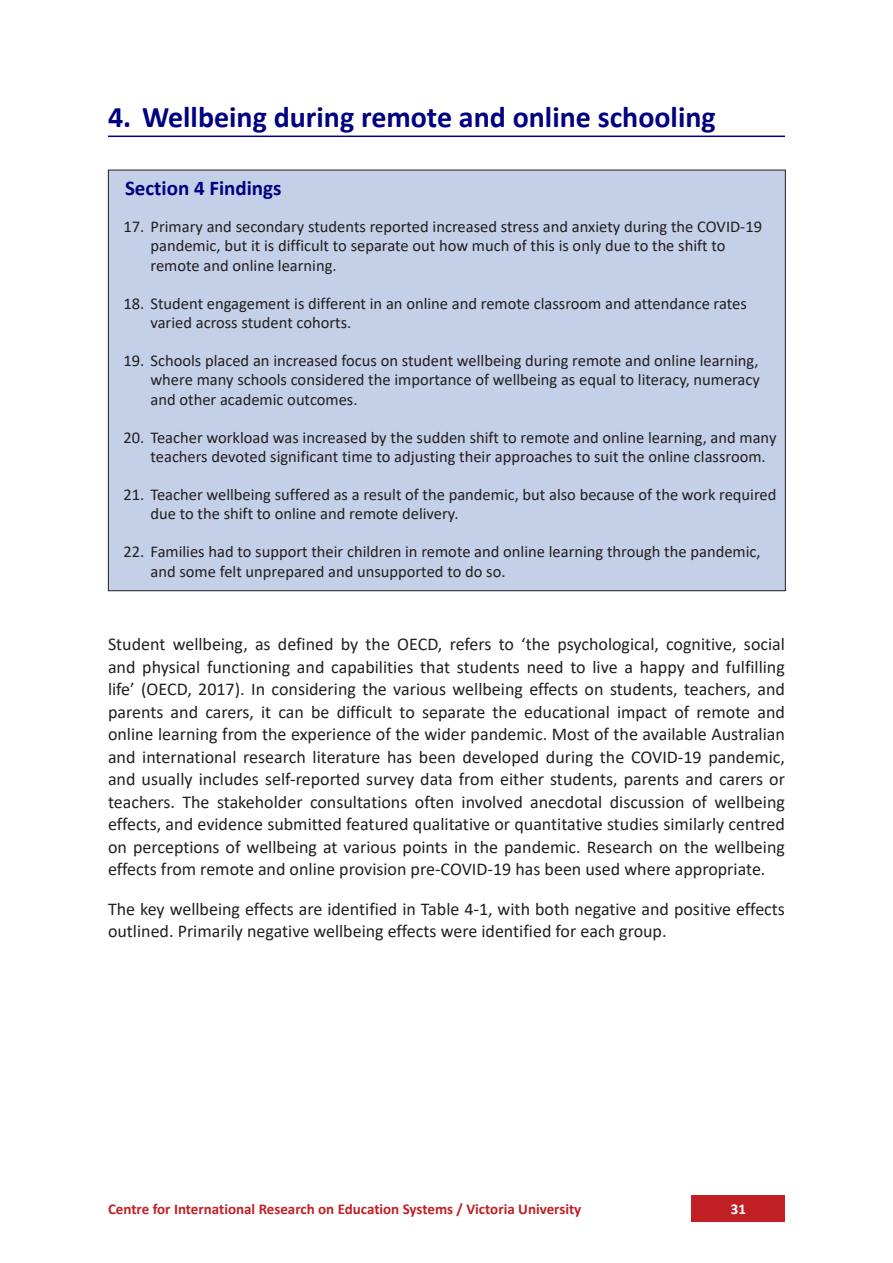
<style>
.page{position:relative;width:893px;height:1263px;background:#fff}
.page>*{position:absolute;margin:0;border:0;box-sizing:border-box;transform-origin:0 0}
.t1{font:700 30px "Calibri";color:#000080}
.Heading_2_14pt{font:700 21px "Calibri";color:#000080}
.Body{font:18px/22.5px "Calibri";color:#231f20;text-align:justify}
.t2{font:16.5px/19.8px "Calibri";color:#231f20}
.t3{font:700 15px "Calibri";color:#c12025}
.t4{font:700 15px "Calibri";color:#fff}
</style>
<div class="page">
<div style="left:108px;top:170px;width:677px;height:421px;background:#c3d0e7"></div>
<hr style="left:108px;top:136px;width:677px;height:1px;background:#000080">
<div style="left:692px;top:1195px;width:93px;height:27px;background:#c12025"></div>
<p class="t1" style="left:108px;top:96px;width:609px">4. Wellbeing during remote and online schooling</p>
<p class="Heading_2_14pt" style="left:125px;top:173px;width:158px">Section 4 Findings</p>
<p class="t2" style="left:151px;top:216px;width:613px;text-indent:-27px">17. Primary and secondary students reported increased stress and anxiety during the COVID-19 pandemic, but it is difficult to separate out how much of this is only due to the shift to remote and online learning.</p>
<p class="t2" style="left:151px;top:293px;width:598px;text-indent:-27px">18. Student engagement is different in an online and remote classroom and attendance rates varied across student cohorts.</p>
<p class="t2" style="left:151px;top:350px;width:611px;text-align:justify;text-indent:-27px">19. Schools placed an increased focus on student wellbeing during remote and online learning, where many schools considered the importance of wellbeing as equal to literacy, numeracy and other academic outcomes.</p>
<p class="t2" style="left:151px;top:427px;width:627px;text-indent:-27px">20. Teacher workload was increased by the sudden shift to remote and online learning, and many teachers devoted significant time to adjusting their approaches to suit the online classroom.</p>
<p class="t2" style="left:151px;top:484px;width:627px;text-indent:-27px">21. Teacher wellbeing suffered as a result of the pandemic, but also because of the work required due to the shift to online and remote delivery.</p>
<p class="t2" style="left:151px;top:541px;width:612px;text-indent:-27px">22. Families had to support their children in remote and online learning through the pandemic, and some felt unprepared and unsupported to do so.</p>
<p class="Body" style="left:108px;top:632px;width:678px">Student wellbeing, as defined by the OECD, refers to ‘the psychological, cognitive, social and physical functioning and capabilities that students need to live a happy and fulfilling life’ (OECD, 2017). In considering the various wellbeing effects on students, teachers, and parents and carers, it can be difficult to separate the educational impact of remote and online learning from the experience of the wider pandemic. Most of the available Australian and international research literature has been developed during the COVID-19 pandemic, and usually includes self-reported survey data from either students, parents and carers or teachers. The stakeholder consultations often involved anecdotal discussion of wellbeing effects, and evidence submitted featured qualitative or quantitative studies similarly centred on perceptions of wellbeing at various points in the pandemic. Research on the wellbeing effects from remote and online provision pre-COVID-19 has been used where appropriate.</p>
<p class="Body" style="left:108px;top:897px;width:678px">The key wellbeing effects are identified in Table 4-1, with both negative and positive effects outlined. Primarily negative wellbeing effects were identified for each group.</p>
<p class="t3" style="left:108px;top:1198px;width:475px">Centre for International Research on Education Systems / Victoria University</p>
<p class="t4" style="left:731px;top:1198px;width:17px">31</p>
</div>
